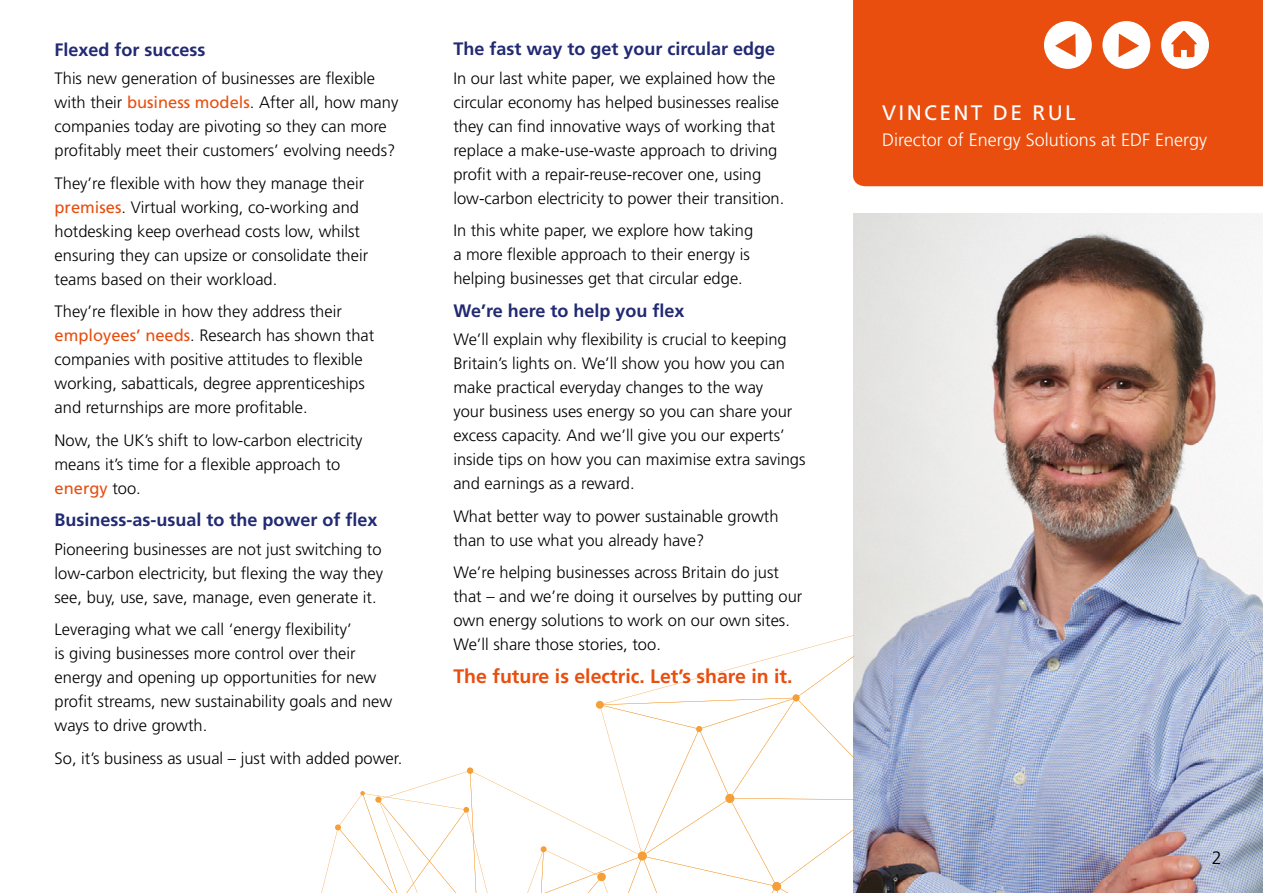
<style>
.page{position:relative;width:1263px;height:893px;background:#fff}
.page>*{position:absolute;margin:0;border:0;box-sizing:border-box;transform-origin:0 0}
.t1{font:21px "Frutiger LT Std";letter-spacing:.11em;color:#fff}
.t2{font:700 19.5px "Frutiger LT Std";color:#e94e0f}
.t3{font:700 18px "Frutiger LT Std";color:#212a72}
.t4{font:300 18px "Frutiger LT Std";color:#fff}
.t5{font:300 18px "Frutiger LT Std";color:#000}
.t6{font:300 16.5px/24px "Frutiger LT Std";color:#000}
.s1{font-weight:400;color:#e94e0f}
</style>
<div class="page">
<img style="left:853px;top:213px;width:410px;height:680px">
<div style="left:853px;top:0;width:410px;height:186px;background:#e94e0f"></div>
<svg style="left:321px;top:635px;width:533px;height:258px"></svg>
<div style="left:375px;top:796px;width:6px;height:7px;background:#f59f38;border-radius:50%"></div>
<div style="left:1161px;top:21px;width:48px;height:48px;background:#fff;border-radius:50%"></div>
<svg style="left:1171px;top:31px;width:26px;height:26px"></svg>
<div style="left:1102px;top:21px;width:48px;height:48px;background:#fff;border-radius:50%"></div>
<svg style="left:1118px;top:34px;width:21px;height:23px"></svg>
<div style="left:1044px;top:21px;width:48px;height:48px;background:#fff;border-radius:50%"></div>
<svg style="left:1055px;top:34px;width:21px;height:23px"></svg>
<p class="t3" style="left:55px;top:39px;width:153px">Flexed for success</p>
<p class="t6" style="left:55px;top:67px;width:345px">This new generation of businesses are flexible with their <span class="s1">business models</span>. After all, how many companies today are pivoting so they can more profitably meet their customers’ evolving needs?</p>
<p class="t6" style="left:55px;top:171px;width:315px">They’re flexible with how they manage their <span class="s1">premises</span>. Virtual working, co-working and hotdesking keep overhead costs low, whilst ensuring they can upsize or consolidate their teams based on their workload.</p>
<p class="t6" style="left:55px;top:300px;width:321px">They’re flexible in how they address their <span class="s1">employees’ needs</span>. Research has shown that companies with positive attitudes to flexible working, sabatticals, degree apprenticeships and returnships are more profitable.</p>
<p class="t6" style="left:55px;top:428px;width:310px">Now, the UK’s shift to low-carbon electricity means it’s time for a flexible approach to <span class="s1">energy</span> too.</p>
<p class="t3" style="left:55px;top:509px;width:325px">Business-as-usual to the power of flex</p>
<p class="t6" style="left:55px;top:537px;width:330px;text-align:justify">Pioneering businesses are not just switching to low-carbon electricity, but flexing the way they see, buy, use, save, manage, even generate it.</p>
<p class="t6" style="left:55px;top:618px;width:339px">Leveraging what we call ‘energy flexibility’<br>is giving businesses more control over their energy and opening up opportunities for new profit streams, new sustainability goals and new ways to drive growth.</p>
<p class="t6" style="left:55px;top:746px;width:349px">So, it’s business as usual – just with added power.</p>
<p class="t3" style="left:453px;top:39px;width:323px">The fast way to get your circular edge</p>
<p class="t6" style="left:453px;top:66px;width:332px">In our last white paper, we explained how the circular economy has helped businesses realise they can find innovative ways of working that replace a make-use-waste approach to driving profit with a repair-reuse-recover one, using low-carbon electricity to power their transition.</p>
<p class="t6" style="left:453px;top:219px;width:301px">In this white paper, we explore how taking a more flexible approach to their energy is helping businesses get that circular edge.</p>
<p class="t3" style="left:453px;top:300px;width:233px">We’re here to help you flex</p>
<p class="t6" style="left:453px;top:328px;width:354px">We’ll explain why flexibility is crucial to keeping Britain’s lights on. We’ll show you how you can make practical everyday changes to the way<br>your business uses energy so you can share your excess capacity. And we’ll give you our experts’ inside tips on how you can maximise extra savings and earnings as a reward.</p>
<p class="t6" style="left:453px;top:504px;width:327px">What better way to power sustainable growth than to use what you already have?</p>
<p class="t6" style="left:453px;top:561px;width:351px">We’re helping businesses across Britain do just that – and we’re doing it ourselves by putting our own energy solutions to work on our own sites.<br>We’ll share those stories, too.</p>
<p class="t2" style="left:453px;top:664px;width:341px">The future is electric. Let’s share in it.</p>
<p class="t1" style="left:882px;top:100px;width:195px">VINCENT DE RUL</p>
<p class="t4" style="left:882px;top:130px;width:326px">Director of Energy Solutions at EDF Energy</p>
<p class="t5" style="left:1212px;top:847px;width:12px">2</p>
</div>
